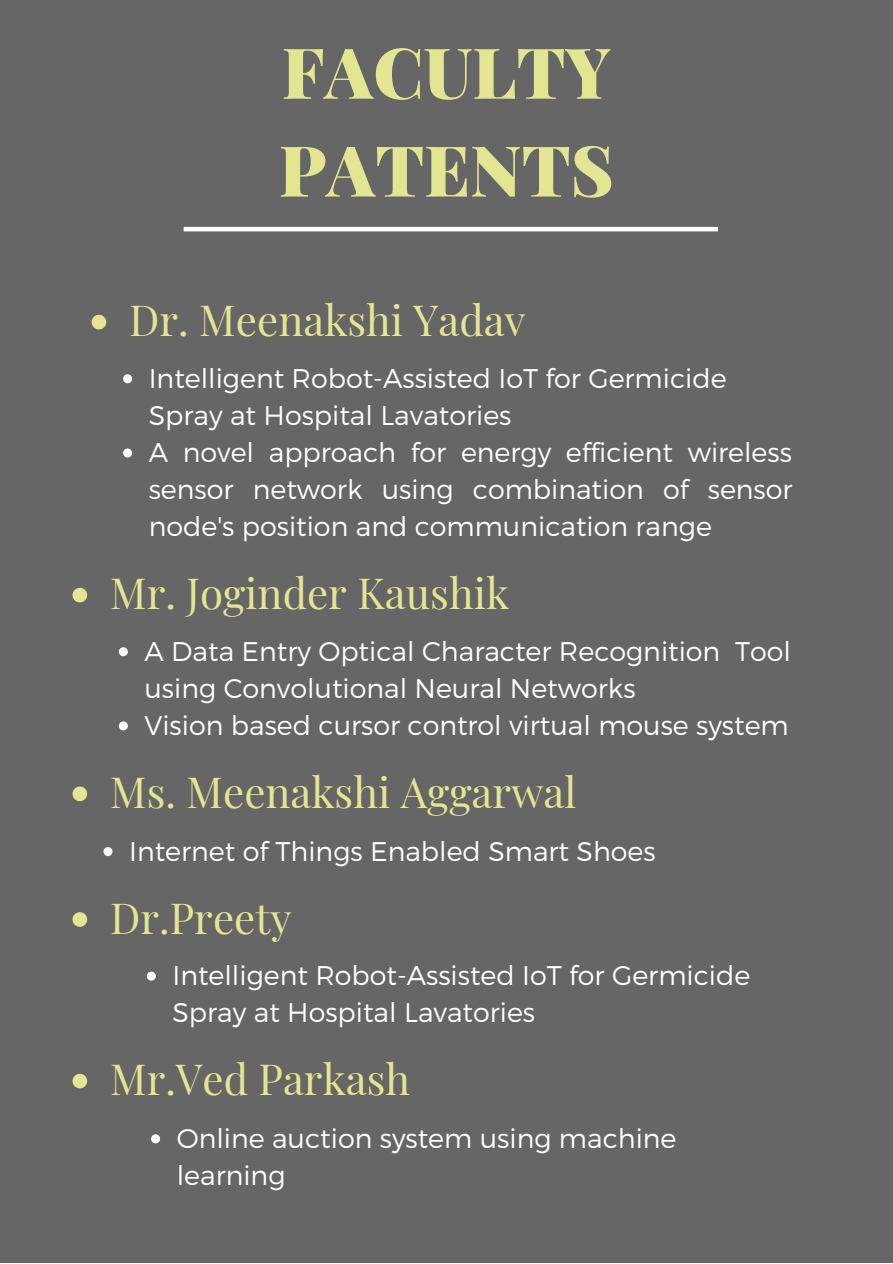
<style>
.page{position:relative;width:893px;height:1264px;background:#fff}
.page>*{position:absolute;margin:0;border:0;box-sizing:border-box;transform-origin:0 0}
.t1{font:900 70.35px/97.8px "Playfair Display";color:#e2e592}
.t2{font:42px "Playfair Display";color:#e2e592}
.t3{font:300 27px/37px "Montserrat";color:#fff}
</style>
<div class="page">
<div style="left:0;top:0;width:892px;height:1262px;background:#666"></div>
<svg style="left:92px;top:315px;width:14px;height:14px"></svg>
<svg style="left:123px;top:374px;width:9px;height:9px"></svg>
<svg style="left:123px;top:448px;width:9px;height:9px"></svg>
<svg style="left:72px;top:588px;width:15px;height:14px"></svg>
<svg style="left:119px;top:647px;width:9px;height:9px"></svg>
<svg style="left:119px;top:721px;width:9px;height:9px"></svg>
<svg style="left:103px;top:847px;width:9px;height:9px"></svg>
<svg style="left:72px;top:912px;width:15px;height:14px"></svg>
<svg style="left:147px;top:971px;width:9px;height:9px"></svg>
<svg style="left:72px;top:1073px;width:15px;height:15px"></svg>
<svg style="left:151px;top:1134px;width:9px;height:9px"></svg>
<svg style="left:72px;top:786px;width:15px;height:15px"></svg>
<hr style="left:184px;top:227px;width:533px;height:4px;background:#fff">
<h1 class="t1" style="left:279px;top:21px;width:336px">FACULTY<br>PATENTS</h1>
<h2 class="t2" style="left:129px;top:291px;width:397px">Dr. Meenakshi Yadav</h2>
<p class="t3" style="left:149px;top:358px;width:645px">Intelligent Robot-Assisted IoT for Germicide Spray at Hospital Lavatories<br>A novel approach for energy efficient wireless sensor network using combination of sensor node's position and communication range</p>
<h2 class="t2" style="left:110px;top:563px;width:400px">Mr. Joginder Kaushik</h2>
<p class="t3" style="left:144px;top:631px;width:648px">A Data Entry Optical Character Recognition Tool using Convolutional Neural Networks<br>Vision based cursor control virtual mouse system</p>
<h2 class="t2" style="left:110px;top:762px;width:468px">Ms. Meenakshi Aggarwal</h2>
<p class="t3" style="left:129px;top:831px;width:528px">Internet of Things Enabled Smart Shoes</p>
<h2 class="t2" style="left:110px;top:888px;width:183px">Dr.Preety</h2>
<p class="t3" style="left:172px;top:955px;width:579px">Intelligent Robot-Assisted IoT for Germicide<br>Spray at Hospital Lavatories</p>
<h2 class="t2" style="left:110px;top:1049px;width:301px">Mr.Ved Parkash</h2>
<p class="t3" style="left:177px;top:1118px;width:501px">Online auction system using machine learning</p>
</div>
